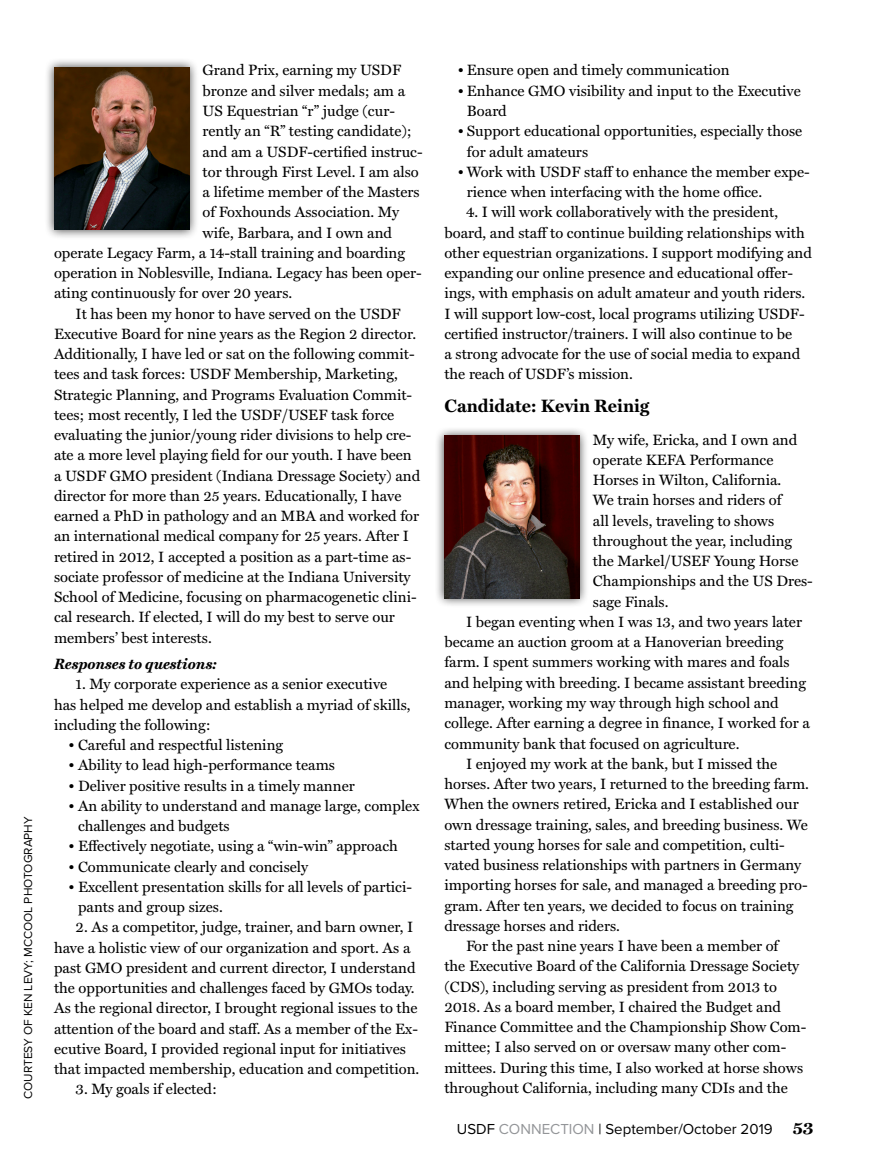
<style>
.page{position:relative;width:878px;height:1175px;background:#fff}
.page>*{position:absolute;margin:0;border:0;box-sizing:border-box;transform-origin:0 0}
.Feature_Text{font:700 18px "Miller Text";color:#000}
.Feature_Text-2{font:15px/20.2px "Miller Text";color:#000}
.Feature_text_1st_par{font:15px/20.2px "Miller Text";color:#000}
.t1{font:15px "Proxima Nova";color:#000}
.Feature_Text-3{font:italic 700 15px "Miller Text";color:#000}
.Photo_credit{font:12px "Proxima Nova S";color:#000}
.s1{color:#939598}
.s2{font-family:"Miller Text";font-weight:700;font-size:18px}
</style>
<div class="page">
<div style="left:44px;top:58px;width:155px;height:181px;background:#000;opacity:.75"></div>
<img style="left:54px;top:68px;width:135px;height:162px">
<div style="left:435px;top:426px;width:154px;height:182px;background:#000;opacity:.75"></div>
<img style="left:444px;top:436px;width:135px;height:162px">
<p class="Photo_credit" style="left:21px;top:1099px;width:284px;rotate:-90deg">COURTESY OF KEN LEVY; MCCOOL PHOTOGRAPHY</p>
<p class="Feature_text_1st_par" style="left:202px;top:59px;width:200px">Grand Prix, earning my USDF</p>
<p class="Feature_text_1st_par" style="left:202px;top:79px;width:204px">bronze and silver medals; am a</p>
<p class="Feature_text_1st_par" style="left:202px;top:100px;width:194px">US Equestrian “r” judge (cur-</p>
<p class="Feature_text_1st_par" style="left:202px;top:120px;width:211px">rently an “R” testing candidate);</p>
<p class="Feature_text_1st_par" style="left:202px;top:140px;width:221px">and am a USDF-certified instruc-</p>
<p class="Feature_text_1st_par" style="left:202px;top:160px;width:218px">tor through First Level. I am also</p>
<p class="Feature_text_1st_par" style="left:202px;top:181px;width:219px">a lifetime member of the Masters</p>
<p class="Feature_text_1st_par" style="left:202px;top:201px;width:198px">of Foxhounds Association. My</p>
<p class="Feature_text_1st_par" style="left:202px;top:221px;width:191px">wife, Barbara, and I own and</p>
<p class="Feature_text_1st_par" style="left:54px;top:241px;width:352px">operate Legacy Farm, a 14-stall training and boarding</p>
<p class="Feature_text_1st_par" style="left:54px;top:262px;width:369px">operation in Noblesville, Indiana. Legacy has been oper-</p>
<p class="Feature_text_1st_par" style="left:54px;top:282px;width:240px">ating continuously for over 20 years.</p>
<p class="Feature_Text-2" style="left:54px;top:302px;width:368px;text-indent:22px">It has been my honor to have served on the USDF Executive Board for nine years as the Region 2 director.<br>Additionally, I have led or sat on the following commit&shy;tees and task forces: USDF Membership, Marketing, Strategic Planning, and Programs Evaluation Commit&shy;tees; most recently, I led the USDF/USEF task force evaluating the junior/young rider divisions to help cre&shy;ate a more level playing field for our youth. I have been a USDF GMO president (Indiana Dressage Society) and director for more than 25 years. Educationally, I have earned a PhD in pathology and an MBA and worked for an international medical company for 25 years. After I retired in 2012, I accepted a position as a part-time as&shy;sociate professor of medicine at the Indiana University School of Medicine, focusing on pharmacogenetic clini&shy;cal research. If elected, I will do my best to serve our members’ best interests.</p>
<p class="Feature_Text-3" style="left:54px;top:651px;width:164px">Responses to questions:</p>
<p class="Feature_Text-2" style="left:54px;top:673px;width:358px;text-indent:22px">1. My corporate experience as a senior executive has helped me develop and establish a myriad of skills, including the following:</p>
<p class="Feature_Text-2" style="left:68px;top:733px;width:216px">• Careful and respectful listening</p>
<p class="Feature_Text-2" style="left:68px;top:754px;width:268px">• Ability to lead high-performance teams</p>
<p class="Feature_Text-2" style="left:68px;top:774px;width:288px">• Deliver positive results in a timely manner</p>
<p class="Feature_Text-2" style="left:78px;top:794px;width:343px;text-indent:-10px">• An ability to understand and manage large, complex challenges and budgets</p>
<p class="Feature_Text-2" style="left:68px;top:835px;width:331px">• Effectively negotiate, using a “win-win” approach</p>
<p class="Feature_Text-2" style="left:68px;top:855px;width:241px">• Communicate clearly and concisely</p>
<p class="Feature_Text-2" style="left:78px;top:875px;width:335px;text-indent:-10px">• Excellent presentation skills for all levels of partici&shy;pants and group sizes.</p>
<p class="Feature_Text-2" style="left:54px;top:916px;width:367px;text-indent:22px">2. As a competitor, judge, trainer, and barn owner, I have a holistic view of our organization and sport. As a past GMO president and current director, I understand the opportunities and challenges faced by GMOs today.<br>As the regional director, I brought regional issues to the attention of the board and staff. As a member of the Ex&shy;ecutive Board, I provided regional input for initiatives that impacted membership, education and competition.</p>
<p class="Feature_Text-2" style="left:76px;top:1078px;width:143px">3. My goals if elected:</p>
<p class="Feature_Text-2" style="left:458px;top:59px;width:273px">• Ensure open and timely communication</p>
<p class="Feature_Text-2" style="left:467px;top:79px;width:335px;text-indent:-9px">• Enhance GMO visibility and input to the Executive<br>Board</p>
<p class="Feature_Text-2" style="left:467px;top:120px;width:337px;text-indent:-9px">• Support educational opportunities, especially those for adult amateurs</p>
<p class="Feature_Text-2" style="left:467px;top:160px;width:344px;text-indent:-9px">• Work with USDF staff to enhance the member expe&shy;rience when interfacing with the home office.</p>
<p class="Feature_Text-2" style="left:444px;top:201px;width:369px;text-indent:22px">4. I will work collaboratively with the president, board, and staff to continue building relationships with other equestrian organizations. I support modifying and expanding our online presence and educational offer&shy;ings, with emphasis on adult amateur and youth riders.<br>I will support low-cost, local programs utilizing USDF&shy;certified instructor/trainers. I will also continue to be<br>a strong advocate for the use of social media to expand the reach of USDF’s mission.</p>
<p class="Feature_Text" style="left:444px;top:392px;width:207px">Candidate: Kevin Reinig</p>
<p class="Feature_text_1st_par" style="left:593px;top:428px;width:221px">My wife, Ericka, and I own and operate KEFA Performance<br>Horses in Wilton, California.<br>We train horses and riders of<br>all levels, traveling to shows throughout the year, including the Markel/USEF Young Horse<br>Championships and the US Dres&shy;sage Finals.</p>
<p class="Feature_Text-2" style="left:444px;top:610px;width:367px;text-indent:22px">I began eventing when I was 13, and two years later became an auction groom at a Hanoverian breeding farm. I spent summers working with mares and foals and helping with breeding. I became assistant breeding manager, working my way through high school and college. After earning a degree in finance, I worked for a community bank that focused on agriculture.</p>
<p class="Feature_Text-2" style="left:444px;top:752px;width:366px;text-indent:22px">I enjoyed my work at the bank, but I missed the horses. After two years, I returned to the breeding farm.<br>When the owners retired, Ericka and I established our own dressage training, sales, and breeding business. We started young horses for sale and competition, culti&shy;vated business relationships with partners in Germany importing horses for sale, and managed a breeding pro&shy;gram. After ten years, we decided to focus on training dressage horses and riders.</p>
<p class="Feature_Text-2" style="left:444px;top:934px;width:363px;text-indent:22px">For the past nine years I have been a member of<br>the Executive Board of the California Dressage Society (CDS), including serving as president from 2013 to 2018. As a board member, I chaired the Budget and Finance Committee and the Championship Show Com&shy;mittee; I also served on or oversaw many other com&shy;mittees. During this time, I also worked at horse shows throughout California, including many CDIs and the</p>
<p class="t1" style="left:457px;top:1120px;width:358px">USDF <span class="s1">CONNECTION</span> | September/October 2019 <span class="s2">53</span></p>
</div>
